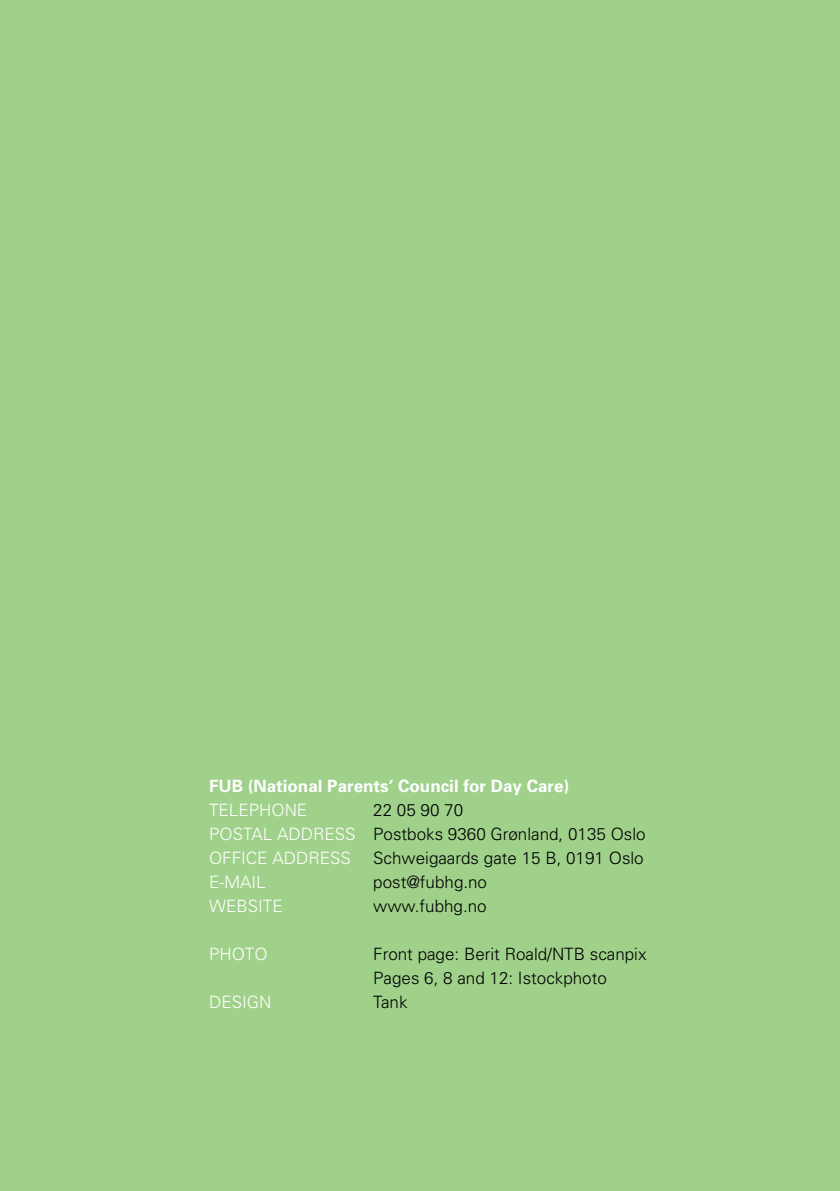
<style>
.page{position:relative;width:840px;height:1191px;background:#fff}
.page>*{position:absolute;margin:0;border:0;box-sizing:border-box;transform-origin:0 0}
.t1{font:300 17px/24px "Univers";color:#000}
.t2{font:700 17px "Univers";color:#fff}
.t3{font:300 17px "Univers";color:#fff}
.s1{color:#fff}
</style>
<div class="page">
<div style="left:0;top:0;width:839px;height:1191px;background:#9fd18a"></div>
<p class="t2" style="left:209px;top:775px;width:361px">FUB (National Parents’ Council for Day Care)</p>
<p class="t3" style="left:209px;top:800px;width:100px">TELEPHONE</p>
<p class="t1" style="left:209px;top:798px;width:438px;text-indent:164px">22 05 90 70<br><span class="s1">POSTAL ADDRESS</span> Postboks 9360 Grønland, 0135 Oslo<br><span class="s1">OFFICE ADDRESS</span></p>
<p class="t1" style="left:373px;top:846px;width:272px">Schweigaards gate 15 B, 0191 Oslo</p>
<p class="t3" style="left:209px;top:872px;width:58px">E-MAIL</p>
<p class="t1" style="left:373px;top:870px;width:115px">post@fubhg.no</p>
<p class="t3" style="left:209px;top:896px;width:75px">WEBSITE</p>
<p class="t1" style="left:373px;top:894px;width:115px">www.fubhg.no</p>
<p class="t3" style="left:209px;top:944px;width:60px">PHOTO</p>
<p class="t1" style="left:373px;top:942px;width:275px">Front page: Berit Roald/NTB scanpix<br>Pages 6, 8 and 12: Istockphoto</p>
<p class="t3" style="left:209px;top:992px;width:64px">DESIGN</p>
<p class="t1" style="left:373px;top:990px;width:36px">Tank</p>
</div>
